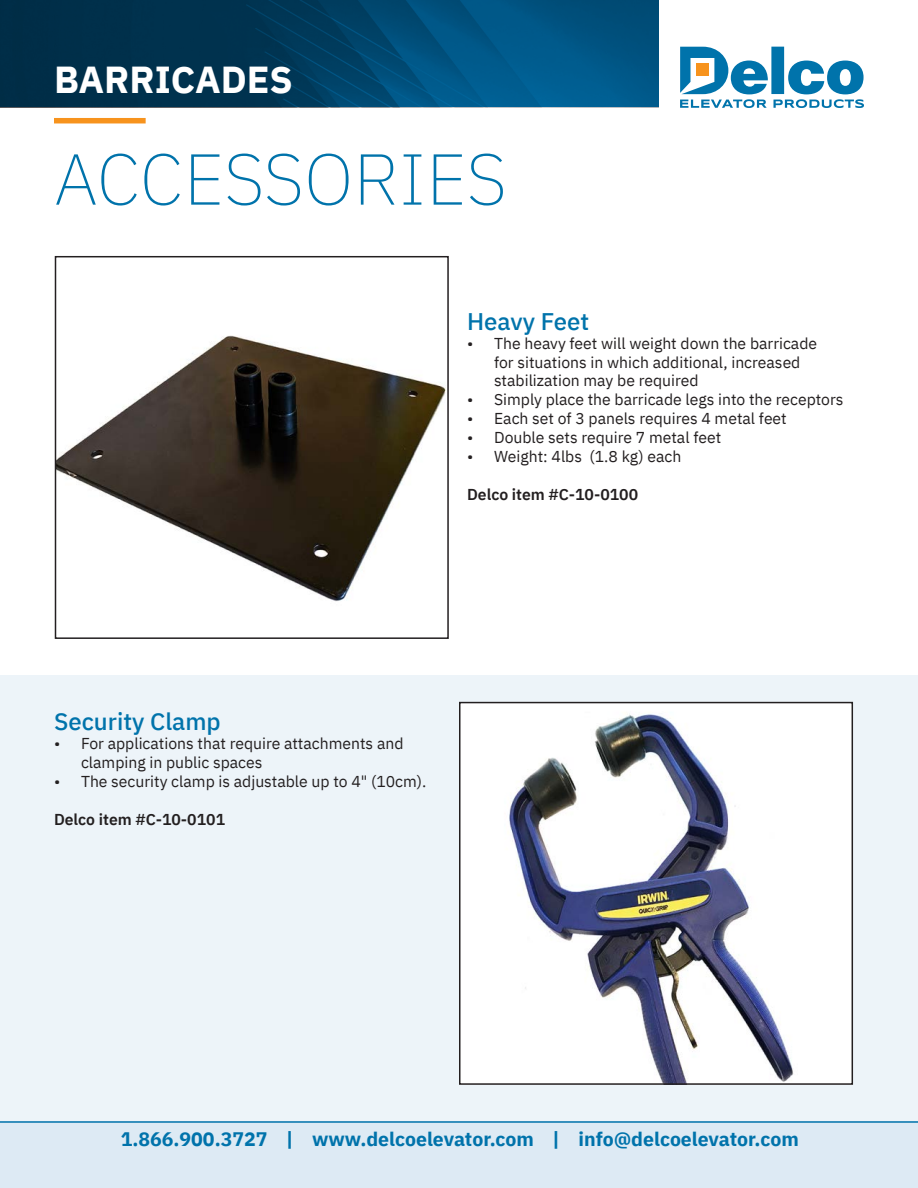
<style>
.page{position:relative;width:918px;height:1188px;background:#fff}
.page>*{position:absolute;margin:0;border:0;box-sizing:border-box;transform-origin:0 0}
.Paragraph_Style_1{font:200 72px "IBM Plex Sans";color:#0073ab}
.t1{font:700 37.5px "IBM Plex Sans";color:#fff}
.Paragraph_Style_1-2{font:500 24px "IBM Plex Sans";color:#0073ab}
.t2{font:700 19.5px "IBM Plex Sans";color:#0073ab}
.t3{font:15.75px/18.9px "IBM Plex Sans";color:#231f20}
.D_Text{font:600 15.75px "IBM Plex Sans";color:#231f20}
</style>
<div class="page">
<svg style="left:680px;top:47px;width:184px;height:61px"></svg>
<svg style="left:0;top:0;width:659px;height:107px;background:#004267"></svg>
<div style="left:54px;top:118px;width:92px;height:5px;background:#f7931d"></div>
<div style="left:0;top:1121px;width:918px;height:67px;background:#ddeaf4"></div>
<hr style="left:0;top:1121px;width:918px;height:2px;background:#0073ab">
<div style="left:0;top:675px;width:918px;height:445px;background:#edf4f9"></div>
<img style="left:58px;top:335px;width:388px;height:267px">
<div style="left:55px;top:256px;width:394px;height:383px;border:2px solid #231f20"></div>
<img style="left:462px;top:705px;width:388px;height:377px">
<div style="left:459px;top:702px;width:394px;height:383px;border:2px solid #231f20"></div>
<h2 class="t1" style="left:54px;top:50px;width:240px">BARRICADES</h2>
<p class="Paragraph_Style_1" style="left:54px;top:126px;width:454px">ACCESSORIES</p>
<p class="Paragraph_Style_1-2" style="left:467px;top:303px;width:124px">Heavy Feet</p>
<p class="t3" style="left:494px;top:332px;width:325px;text-indent:-27px">• The heavy feet will weight down the barricade for situations in which additional, increased stabilization may be required</p>
<p class="t3" style="left:467px;top:389px;width:378px">• Simply place the barricade legs into the receptors</p>
<p class="t3" style="left:467px;top:408px;width:321px">• Each set of 3 panels requires 4 metal feet</p>
<p class="t3" style="left:467px;top:427px;width:256px">• Double sets require 7 metal feet</p>
<p class="t3" style="left:467px;top:446px;width:216px">• Weight: 4lbs (1.8 kg) each</p>
<p class="D_Text" style="left:467px;top:482px;width:173px">Delco item #C-10-0100</p>
<p class="Paragraph_Style_1-2" style="left:54px;top:703px;width:168px">Security Clamp</p>
<p class="t3" style="left:81px;top:733px;width:324px;text-indent:-27px">• For applications that require attachments and clamping in public spaces</p>
<p class="t3" style="left:54px;top:771px;width:374px">• The security clamp is adjustable up to 4" (10cm).</p>
<p class="D_Text" style="left:54px;top:807px;width:173px">Delco item #C-10-0101</p>
<p class="t2" style="left:121px;top:1124px;width:680px">1.866.900.3727 | www.delcoelevator.com | info@delcoelevator.com</p>
</div>
